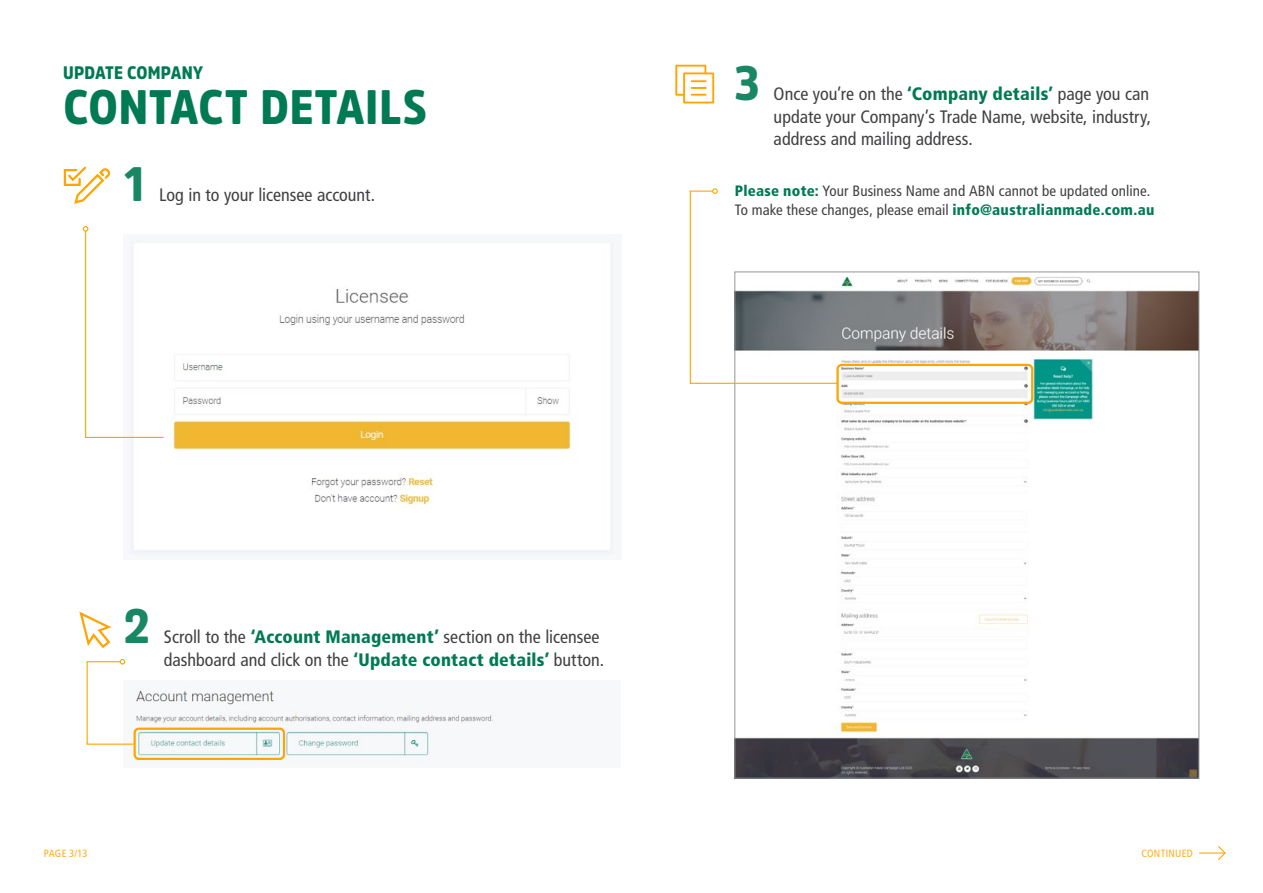
<style>
.page{position:relative;width:1263px;height:893px;background:#fff}
.page>*{position:absolute;margin:0;border:0;box-sizing:border-box;transform-origin:0 0}
.t1{font:900 48px "Amsi Pro Narw";letter-spacing:.015em;color:#007a53}
.t2{font:900 48px "Amsi Pro Narw";color:#1a8764}
.t3{font:condensed 18px/22.5px "Frutiger LT Std";color:#414042}
.t4{font:900 18px "Amsi Pro Narw";letter-spacing:.01em;color:#007a53}
.t5{font:condensed 15px/19.5px "Frutiger LT Std";letter-spacing:.01em;color:#414042}
.t6{font:condensed 10.5px "Frutiger LT Std";letter-spacing:.03em;color:#ffad1a}
.s1{font-weight:900;color:#007a53}
</style>
<div class="page">
<svg style="left:63px;top:166px;width:48px;height:38px"></svg>
<img style="left:133px;top:686px;width:363px;height:79px">
<div style="left:134px;top:728px;width:151px;height:32px;border:2px solid #ffa400;border-radius:4px"></div>
<svg style="left:86px;top:659px;width:49px;height:86px"></svg>
<svg style="left:79px;top:611px;width:33px;height:38px"></svg>
<img style="left:737px;top:276px;width:460px;height:500px">
<div style="left:836px;top:364px;width:197px;height:40px;border:2px solid #ffa400;border-radius:4px"></div>
<svg style="left:689px;top:188px;width:150px;height:196px"></svg>
<svg style="left:674px;top:64px;width:41px;height:40px"></svg>
<div style="left:690px;top:86px;width:17px;height:4px;border:1px solid #fff"></div>
<div style="left:690px;top:93px;width:17px;height:3px;border:1px solid #fff"></div>
<img style="left:130px;top:241px;width:484px;height:315px">
<svg style="left:83px;top:226px;width:82px;height:213px"></svg>
<svg style="left:1199px;top:846px;width:27px;height:14px"></svg>
<p class="t4" style="left:63px;top:60px;width:142px">UPDATE COMPANY</p>
<h1 class="t1" style="left:63px;top:74px;width:365px">CONTACT DETAILS</h1>
<h1 class="t2" style="left:124px;top:151px;width:23px">1</h1>
<p class="t3" style="left:159px;top:183px;width:218px">Log in to your licensee account.</p>
<h1 class="t2" style="left:735px;top:50px;width:26px">3</h1>
<p class="t3" style="left:774px;top:83px;width:379px;text-align:justify">Once you’re on the <span class="s1">‘Company details’</span> page you can update your Company’s Trade Name, website, industry, address and mailing address.</p>
<p class="t5" style="left:735px;top:181px;width:421px"><span class="s1">Please note:</span> Your Business Name and ABN cannot be updated online.<br>To make these changes, please email <span class="s1">info@australianmade.com.au</span></p>
<h1 class="t2" style="left:124px;top:593px;width:28px">2</h1>
<p class="t3" style="left:164px;top:626px;width:442px">Scroll to the <span class="s1">‘Account Management’</span> section on the licensee dashboard and click on the <span class="s1">‘Update contact details’</span> button.</p>
<p class="t6" style="left:44px;top:847px;width:45px">PAGE 3/13</p>
<p class="t6" style="left:1141px;top:847px;width:53px">CONTINUED</p>
</div>
